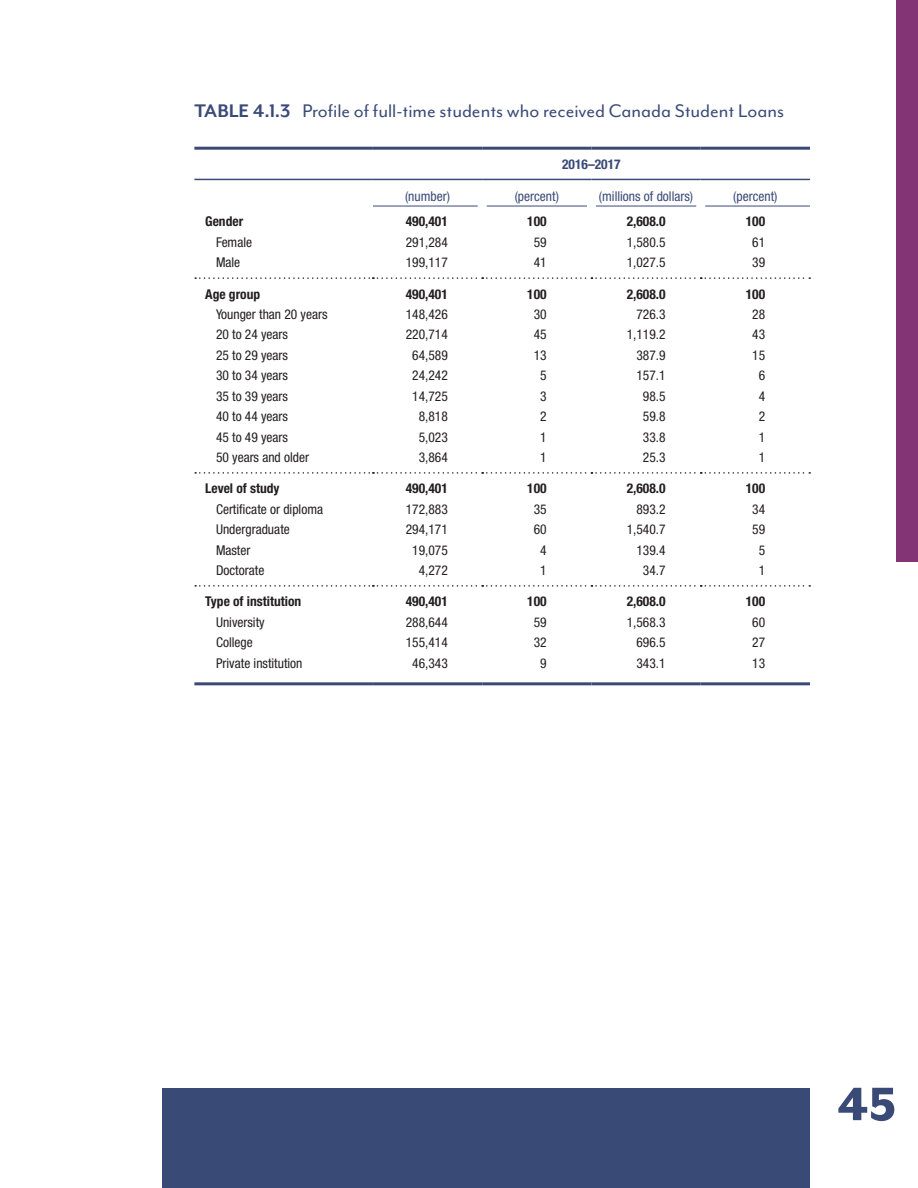
<style>
.page{position:relative;width:918px;height:1188px;background:#fff}
.page>*{position:absolute;margin:0;border:0;box-sizing:border-box;transform-origin:0 0}
.t1{font:800 54px "Mr Eaves Mod OT";color:#3a4a77}
.t2{font:21px "Mr Eaves Mod OT";color:#3a4a77}
.Table_body_numbers{font:condensed 13.5px "Helvetica Neue LT Std";color:#231f20}
.Table_body_indented{font:condensed 13.5px "Helvetica Neue LT Std";color:#231f20}
.Table_body_H1{font:700 condensed 13.5px "Helvetica Neue LT Std";color:#231f20}
.Header_level_2_with{font:condensed 13.5px "Helvetica Neue LT Std";color:#3a4a77}
.Header_level_1{font:700 condensed 13.5px "Helvetica Neue LT Std";color:#3a4a77}
.Header_level_2{font:condensed 13.5px "Helvetica Neue LT Std";color:#3a4a77}
.s1{font-weight:700}
</style>
<div class="page">
<div style="left:162px;top:1088px;width:648px;height:100px;background:#3a4a77"></div>
<div style="left:896px;top:0;width:22px;height:562px;background:#833475"></div>
<hr style="left:194px;top:682px;width:179px;height:3px;background:#3a4a77">
<hr style="left:373px;top:682px;width:109px;height:3px;background:#3a4a77">
<hr style="left:482px;top:682px;width:109px;height:3px;background:#3a4a77">
<hr style="left:591px;top:682px;width:110px;height:3px;background:#3a4a77">
<hr style="left:701px;top:682px;width:109px;height:3px;background:#3a4a77">
<svg style="left:195px;top:277px;width:615px;height:2px"></svg>
<svg style="left:195px;top:472px;width:615px;height:2px"></svg>
<svg style="left:195px;top:585px;width:615px;height:2px"></svg>
<hr style="left:194px;top:147px;width:179px;height:3px;background:#3a4a77">
<hr style="left:373px;top:147px;width:109px;height:3px;background:#3a4a77">
<hr style="left:482px;top:147px;width:109px;height:3px;background:#3a4a77">
<hr style="left:591px;top:147px;width:110px;height:3px;background:#3a4a77">
<hr style="left:701px;top:147px;width:109px;height:3px;background:#3a4a77">
<hr style="left:194px;top:179px;width:179px;height:1px;background:#3a4a77">
<hr style="left:373px;top:179px;width:109px;height:1px;background:#3a4a77">
<hr style="left:482px;top:179px;width:109px;height:1px;background:#3a4a77">
<hr style="left:591px;top:179px;width:110px;height:1px;background:#3a4a77">
<hr style="left:701px;top:179px;width:109px;height:1px;background:#3a4a77">
<hr style="left:373px;top:206px;width:109px;height:1px;background:#3a4a77">
<hr style="left:482px;top:206px;width:109px;height:1px;background:#3a4a77">
<hr style="left:591px;top:206px;width:110px;height:1px;background:#3a4a77">
<hr style="left:701px;top:206px;width:109px;height:1px;background:#3a4a77">
<div style="left:478px;top:191px;width:9px;height:28px;background:#fff"></div>
<div style="left:587px;top:191px;width:9px;height:28px;background:#fff"></div>
<div style="left:696px;top:191px;width:9px;height:28px;background:#fff"></div>
<p class="t2" style="left:194px;top:99px;width:591px"><span class="s1">TABLE 4.1.3</span> Profile of full-time students who received Canada Student Loans</p>
<p class="Header_level_1" style="left:562px;top:156px;width:60px">2016–2017</p>
<p class="Header_level_2_with" style="left:405px;top:188px;width:46px">(number)</p>
<p class="Header_level_2_with" style="left:515px;top:188px;width:46px">(percent)</p>
<p class="Header_level_2_with" style="left:599px;top:188px;width:96px">(millions of dollars)</p>
<p class="Header_level_2" style="left:733px;top:188px;width:46px">(percent)</p>
<p class="Table_body_H1" style="left:205px;top:213px;width:40px">Gender</p>
<p class="Table_body_H1" style="left:406px;top:213px;width:44px">490,401</p>
<p class="Table_body_H1" style="left:527px;top:213px;width:21px">100</p>
<p class="Table_body_H1" style="left:627px;top:213px;width:40px">2,608.0</p>
<p class="Table_body_H1" style="left:746px;top:213px;width:21px">100</p>
<p class="Table_body_indented" style="left:216px;top:234px;width:38px">Female</p>
<p class="Table_body_numbers" style="left:406px;top:234px;width:44px">291,284</p>
<p class="Table_body_numbers" style="left:534px;top:234px;width:14px">59</p>
<p class="Table_body_numbers" style="left:627px;top:234px;width:40px">1,580.5</p>
<p class="Table_body_numbers" style="left:752px;top:234px;width:14px">61</p>
<p class="Table_body_numbers" style="left:216px;top:255px;width:26px">Male</p>
<p class="Table_body_numbers" style="left:406px;top:255px;width:44px">199,117</p>
<p class="Table_body_numbers" style="left:534px;top:255px;width:14px">41</p>
<p class="Table_body_numbers" style="left:627px;top:255px;width:40px">1,027.5</p>
<p class="Table_body_numbers" style="left:752px;top:255px;width:14px">39</p>
<p class="Table_body_H1" style="left:205px;top:286px;width:56px">Age group</p>
<p class="Table_body_H1" style="left:406px;top:286px;width:44px">490,401</p>
<p class="Table_body_H1" style="left:527px;top:286px;width:21px">100</p>
<p class="Table_body_H1" style="left:627px;top:286px;width:40px">2,608.0</p>
<p class="Table_body_H1" style="left:746px;top:286px;width:21px">100</p>
<p class="Table_body_indented" style="left:216px;top:306px;width:113px">Younger than 20 years</p>
<p class="Table_body_numbers" style="left:406px;top:306px;width:44px">148,426</p>
<p class="Table_body_numbers" style="left:534px;top:306px;width:14px">30</p>
<p class="Table_body_numbers" style="left:637px;top:306px;width:31px">726.3</p>
<p class="Table_body_numbers" style="left:752px;top:306px;width:14px">28</p>
<p class="Table_body_indented" style="left:216px;top:327px;width:74px">20 to 24 years</p>
<p class="Table_body_numbers" style="left:406px;top:327px;width:44px">220,714</p>
<p class="Table_body_numbers" style="left:534px;top:327px;width:14px">45</p>
<p class="Table_body_numbers" style="left:627px;top:327px;width:40px">1,119.2</p>
<p class="Table_body_numbers" style="left:752px;top:327px;width:14px">43</p>
<p class="Table_body_indented" style="left:216px;top:347px;width:74px">25 to 29 years</p>
<p class="Table_body_numbers" style="left:412px;top:347px;width:37px">64,589</p>
<p class="Table_body_numbers" style="left:534px;top:347px;width:14px">13</p>
<p class="Table_body_numbers" style="left:637px;top:347px;width:31px">387.9</p>
<p class="Table_body_numbers" style="left:752px;top:347px;width:14px">15</p>
<p class="Table_body_indented" style="left:216px;top:368px;width:74px">30 to 34 years</p>
<p class="Table_body_numbers" style="left:412px;top:368px;width:37px">24,242</p>
<p class="Table_body_numbers" style="left:540px;top:368px;width:8px">5</p>
<p class="Table_body_numbers" style="left:637px;top:368px;width:31px">157.1</p>
<p class="Table_body_numbers" style="left:759px;top:368px;width:8px">6</p>
<p class="Table_body_indented" style="left:216px;top:388px;width:74px">35 to 39 years</p>
<p class="Table_body_numbers" style="left:412px;top:388px;width:37px">14,725</p>
<p class="Table_body_numbers" style="left:540px;top:388px;width:8px">3</p>
<p class="Table_body_numbers" style="left:643px;top:388px;width:24px">98.5</p>
<p class="Table_body_numbers" style="left:759px;top:388px;width:8px">4</p>
<p class="Table_body_indented" style="left:216px;top:409px;width:74px">40 to 44 years</p>
<p class="Table_body_numbers" style="left:419px;top:409px;width:31px">8,818</p>
<p class="Table_body_numbers" style="left:540px;top:409px;width:8px">2</p>
<p class="Table_body_numbers" style="left:643px;top:409px;width:24px">59.8</p>
<p class="Table_body_numbers" style="left:759px;top:409px;width:8px">2</p>
<p class="Table_body_indented" style="left:216px;top:429px;width:74px">45 to 49 years</p>
<p class="Table_body_numbers" style="left:419px;top:429px;width:31px">5,023</p>
<p class="Table_body_numbers" style="left:540px;top:429px;width:8px">1</p>
<p class="Table_body_numbers" style="left:643px;top:429px;width:24px">33.8</p>
<p class="Table_body_numbers" style="left:759px;top:429px;width:8px">1</p>
<p class="Table_body_numbers" style="left:216px;top:450px;width:95px">50 years and older</p>
<p class="Table_body_numbers" style="left:419px;top:450px;width:31px">3,864</p>
<p class="Table_body_numbers" style="left:540px;top:450px;width:8px">1</p>
<p class="Table_body_numbers" style="left:643px;top:450px;width:24px">25.3</p>
<p class="Table_body_numbers" style="left:759px;top:450px;width:8px">1</p>
<p class="Table_body_H1" style="left:205px;top:480px;width:76px">Level of study</p>
<p class="Table_body_H1" style="left:406px;top:480px;width:44px">490,401</p>
<p class="Table_body_H1" style="left:527px;top:480px;width:21px">100</p>
<p class="Table_body_H1" style="left:627px;top:480px;width:40px">2,608.0</p>
<p class="Table_body_H1" style="left:746px;top:480px;width:21px">100</p>
<p class="Table_body_indented" style="left:216px;top:501px;width:109px">Certificate or diploma</p>
<p class="Table_body_numbers" style="left:406px;top:501px;width:44px">172,883</p>
<p class="Table_body_numbers" style="left:534px;top:501px;width:14px">35</p>
<p class="Table_body_numbers" style="left:637px;top:501px;width:31px">893.2</p>
<p class="Table_body_numbers" style="left:752px;top:501px;width:14px">34</p>
<p class="Table_body_indented" style="left:216px;top:522px;width:75px">Undergraduate</p>
<p class="Table_body_numbers" style="left:406px;top:522px;width:44px">294,171</p>
<p class="Table_body_numbers" style="left:534px;top:522px;width:14px">60</p>
<p class="Table_body_numbers" style="left:627px;top:522px;width:40px">1,540.7</p>
<p class="Table_body_numbers" style="left:752px;top:522px;width:14px">59</p>
<p class="Table_body_indented" style="left:216px;top:542px;width:36px">Master</p>
<p class="Table_body_numbers" style="left:412px;top:542px;width:37px">19,075</p>
<p class="Table_body_numbers" style="left:540px;top:542px;width:8px">4</p>
<p class="Table_body_numbers" style="left:637px;top:542px;width:31px">139.4</p>
<p class="Table_body_numbers" style="left:759px;top:542px;width:8px">5</p>
<p class="Table_body_numbers" style="left:216px;top:563px;width:50px">Doctorate</p>
<p class="Table_body_numbers" style="left:419px;top:563px;width:31px">4,272</p>
<p class="Table_body_numbers" style="left:540px;top:563px;width:8px">1</p>
<p class="Table_body_numbers" style="left:643px;top:563px;width:24px">34.7</p>
<p class="Table_body_numbers" style="left:759px;top:563px;width:8px">1</p>
<p class="Table_body_H1" style="left:205px;top:593px;width:98px">Type of institution</p>
<p class="Table_body_H1" style="left:406px;top:593px;width:44px">490,401</p>
<p class="Table_body_H1" style="left:527px;top:593px;width:21px">100</p>
<p class="Table_body_H1" style="left:627px;top:593px;width:40px">2,608.0</p>
<p class="Table_body_H1" style="left:746px;top:593px;width:21px">100</p>
<p class="Table_body_indented" style="left:216px;top:614px;width:50px">University</p>
<p class="Table_body_numbers" style="left:406px;top:614px;width:44px">288,644</p>
<p class="Table_body_numbers" style="left:534px;top:614px;width:14px">59</p>
<p class="Table_body_numbers" style="left:627px;top:614px;width:40px">1,568.3</p>
<p class="Table_body_numbers" style="left:752px;top:614px;width:14px">60</p>
<p class="Table_body_indented" style="left:216px;top:635px;width:38px">College</p>
<p class="Table_body_numbers" style="left:406px;top:635px;width:44px">155,414</p>
<p class="Table_body_numbers" style="left:534px;top:635px;width:14px">32</p>
<p class="Table_body_numbers" style="left:637px;top:635px;width:31px">696.5</p>
<p class="Table_body_numbers" style="left:752px;top:635px;width:14px">27</p>
<p class="Table_body_indented" style="left:216px;top:655px;width:88px">Private institution</p>
<p class="Table_body_indented" style="left:412px;top:655px;width:37px">46,343</p>
<p class="Table_body_indented" style="left:540px;top:655px;width:8px">9</p>
<p class="Table_body_indented" style="left:637px;top:655px;width:31px">343.1</p>
<p class="Table_body_indented" style="left:752px;top:655px;width:14px">13</p>
<h1 class="t1" style="left:837px;top:1075px;width:61px">45</h1>
</div>
